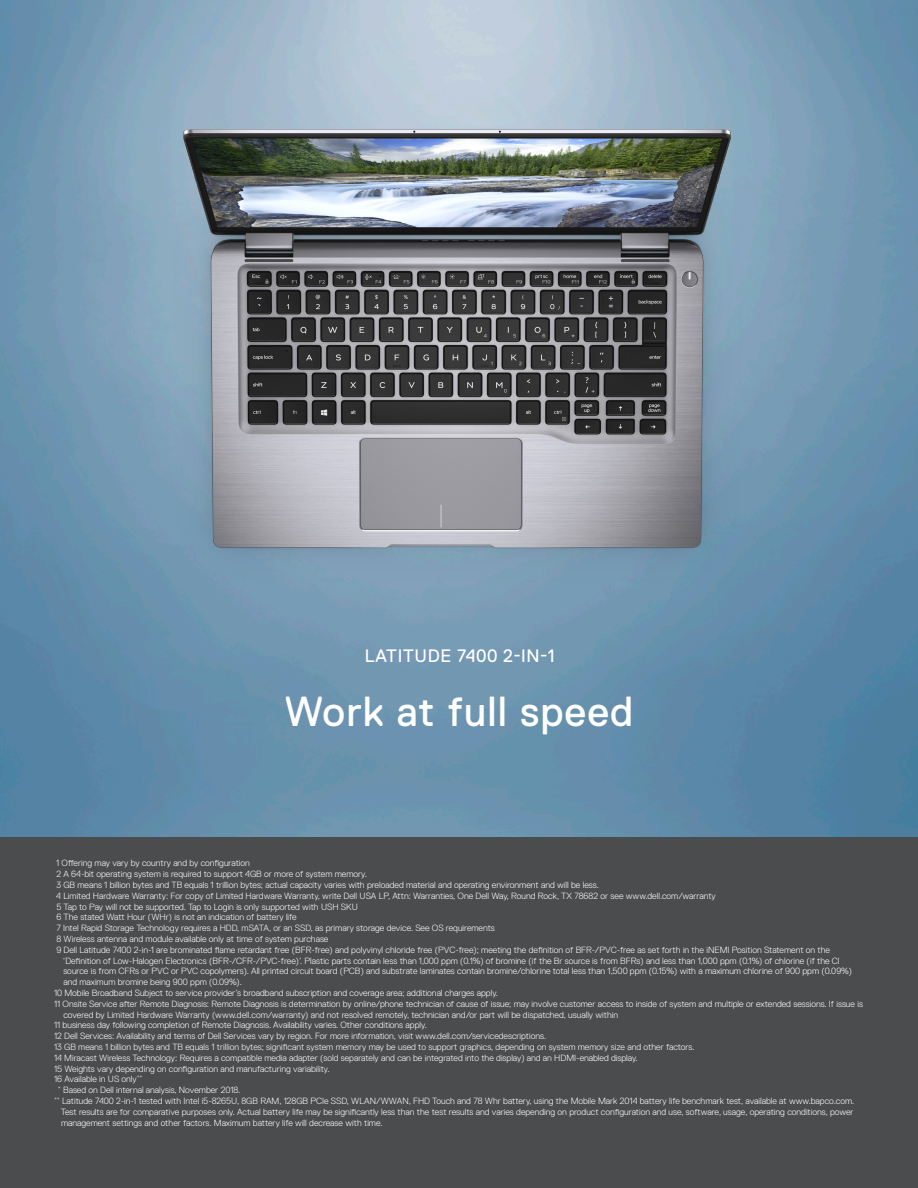
<style>
.page{position:relative;width:918px;height:1188px;background:#fff}
.page>*{position:absolute;margin:0;border:0;box-sizing:border-box;transform-origin:0 0}
.t1{font:42px "Dell Replica";letter-spacing:.025em;color:#fff}
.t2{font:18px "Dell Replica";letter-spacing:.035em;color:#fff}
.t3{font:300 9px/10.8px "Dell Replica";color:#fff}
</style>
<div class="page">
<div style="left:0;top:837px;width:918px;height:351px;background:#4b4c4d"></div>
<img style="left:0;top:0;width:918px;height:837px">
<img style="left:129px;top:52px;width:657px;height:575px">
<p class="t2" style="left:365px;top:646px;width:191px">LATITUDE 7400 2-IN-1</p>
<p class="t1" style="left:285px;top:688px;width:350px">Work at full speed</p>
<p class="t3" style="left:56px;top:858px;width:195px">1 Offering may vary by country and by configuration</p>
<p class="t3" style="left:56px;top:869px;width:312px">2 A 64-bit operating system is required to support 4GB or more of system memory.</p>
<p class="t3" style="left:56px;top:880px;width:544px">3 GB means 1 billion bytes and TB equals 1 trillion bytes; actual capacity varies with preloaded material and operating environment and will be less.</p>
<p class="t3" style="left:56px;top:890px;width:661px">4 Limited Hardware Warranty: For copy of Limited Hardware Warranty, write Dell USA LP, Attn: Warranties, One Dell Way, Round Rock, TX 78682 or see www.dell.com/warranty</p>
<p class="t3" style="left:56px;top:901px;width:303px">5 Tap to Pay will not be supported. Tap to Login is only supported with USH SKU</p>
<p class="t3" style="left:56px;top:912px;width:242px">6 The stated Watt Hour (WHr) is not an indication of battery life</p>
<p class="t3" style="left:56px;top:923px;width:440px">7 Intel Rapid Storage Technology requires a HDD, mSATA, or an SSD, as primary storage device. See OS requirements</p>
<p class="t3" style="left:56px;top:934px;width:274px">8 Wireless antenna and module available only at time of system purchase</p>
<p class="t3" style="left:56px;top:944px;width:775px">9 Dell Latitude 7400 2-in-1 are brominated flame retardant free (BFR-free) and polyvinyl chloride free (PVC-free); meeting the definition of BFR-/PVC-free as set forth in the iNEMI Position Statement on the</p>
<p class="t3" style="left:63px;top:955px;width:778px">‘Definition of Low-Halogen Electronics (BFR-/CFR-/PVC-free)’. Plastic parts contain less than 1,000 ppm (0.1%) of bromine (if the Br source is from BFRs) and less than 1,000 ppm (0.1%) of chlorine (if the Cl</p>
<p class="t3" style="left:63px;top:966px;width:790px">source is from CFRs or PVC or PVC copolymers). All printed circuit board (PCB) and substrate laminates contain bromine/chlorine total less than 1,500 ppm (0.15%) with a maximum chlorine of 900 ppm (0.09%) and maximum bromine being 900 ppm (0.09%).</p>
<p class="t3" style="left:54px;top:988px;width:446px">10 Mobile Broadband Subject to service provider’s broadband subscription and coverage area; additional charges apply.</p>
<p class="t3" style="left:63px;top:998px;width:801px;text-indent:-9px">11 Onsite Service after Remote Diagnosis: Remote Diagnosis is determination by online/phone technician of cause of issue; may involve customer access to inside of system and multiple or extended sessions. If issue is covered by Limited Hardware Warranty (www.dell.com/warranty) and not resolved remotely, technician and/or part will be dispatched, usually within</p>
<p class="t3" style="left:54px;top:1020px;width:374px">11 business day following completion of Remote Diagnosis. Availability varies. Other conditions apply.</p>
<p class="t3" style="left:54px;top:1031px;width:494px">12 Dell Services: Availability and terms of Dell Services vary by region. For more information, visit www.dell.com/servicedescriptions.</p>
<p class="t3" style="left:54px;top:1042px;width:642px">13 GB means 1 billion bytes and TB equals 1 trillion bytes; significant system memory may be used to support graphics, depending on system memory size and other factors.</p>
<p class="t3" style="left:54px;top:1052px;width:585px">14 Miracast Wireless Technology: Requires a compatible media adapter (sold separately and can be integrated into the display) and an HDMI-enabled display.</p>
<p class="t3" style="left:54px;top:1063px;width:277px">15 Weights vary depending on configuration and manufacturing variability.</p>
<p class="t3" style="left:54px;top:1074px;width:90px">16 Available in US only<sup>**</sup></p>
<p class="t3" style="left:58px;top:1085px;width:184px"><sup>*</sup> Based on Dell internal analysis, November 2018.</p>
<p class="t3" style="left:61px;top:1096px;width:795px;text-align:justify;text-indent:-7px"><sup>**</sup> Latitude 7400 2-in-1 tested with Intel i5-8265U, 8GB RAM, 128GB PCIe SSD, WLAN/WWAN, FHD Touch and 78 Whr battery, using the Mobile Mark 2014 battery life benchmark test, available at www.bapco.com.<br>Test results are for comparative purposes only. Actual battery life may be significantly less than the test results and varies depending on product configuration and use, software, usage, operating conditions, power management settings and other factors. Maximum battery life will decrease with time.</p>
</div>
